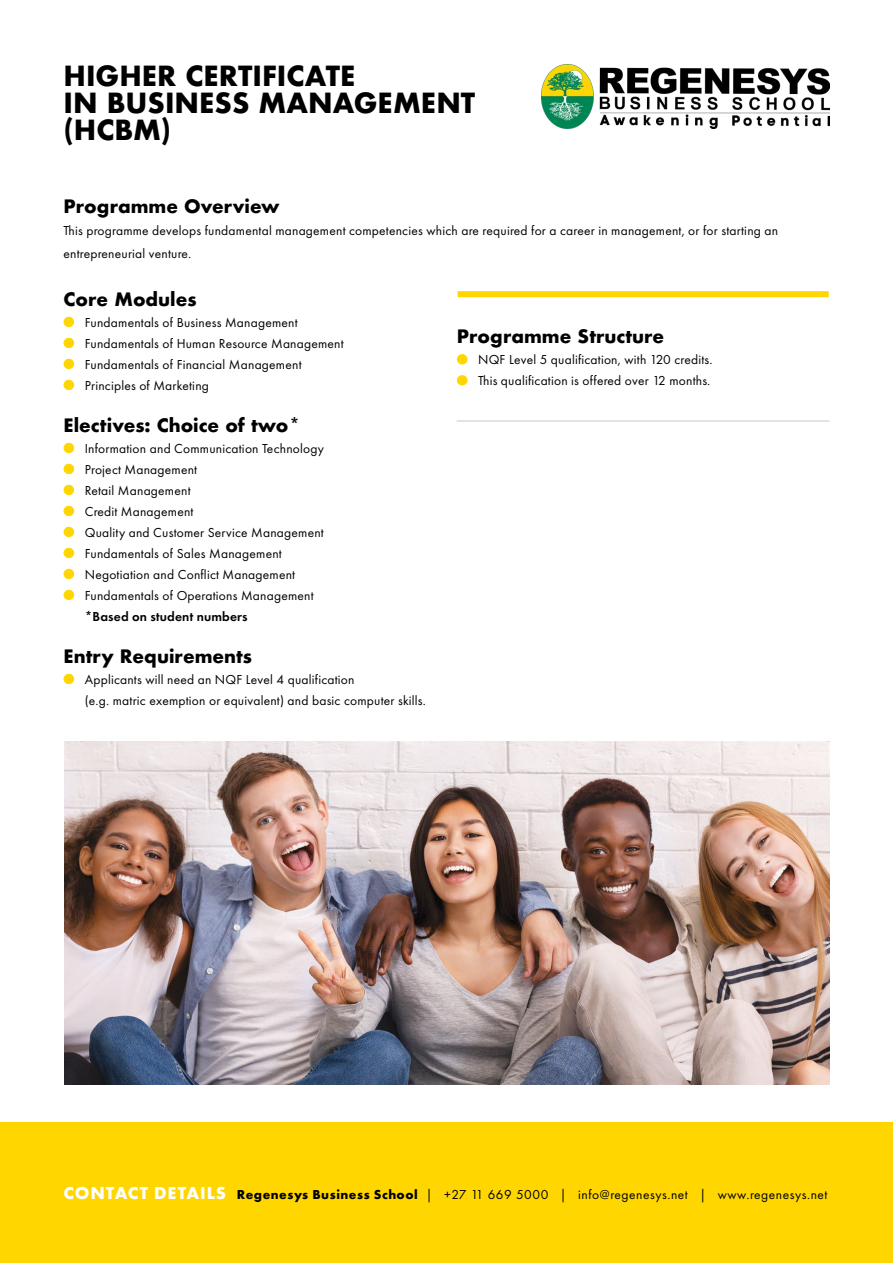
<style>
.page{position:relative;width:893px;height:1263px;background:#fff}
.page>*{position:absolute;margin:0;border:0;box-sizing:border-box;transform-origin:0 0}
.t1{font:700 27px/27px "Futura";color:#000}
.t2{font:700 18px "Futura";color:#000}
.t3{font:13.5px/21px "Futura PT";letter-spacing:.015em;color:#000}
.t4{font:13.5px "Futura PT";letter-spacing:.04em;color:#000}
.t5{font:600 13.5px "Futura PT";letter-spacing:.01em;color:#000}
.s1{font-weight:700;font-size:18px;color:#fff}
.s2{font-weight:700}
</style>
<div class="page">
<div style="left:64px;top:317px;width:10px;height:10px;background:#ffd600;border-radius:50%"></div>
<div style="left:64px;top:338px;width:10px;height:10px;background:#ffd600;border-radius:50%"></div>
<div style="left:64px;top:359px;width:10px;height:10px;background:#ffd600;border-radius:50%"></div>
<div style="left:64px;top:380px;width:10px;height:10px;background:#ffd600;border-radius:50%"></div>
<div style="left:64px;top:443px;width:10px;height:10px;background:#ffd600;border-radius:50%"></div>
<div style="left:64px;top:464px;width:10px;height:10px;background:#ffd600;border-radius:50%"></div>
<div style="left:64px;top:485px;width:10px;height:10px;background:#ffd600;border-radius:50%"></div>
<div style="left:64px;top:506px;width:10px;height:10px;background:#ffd600;border-radius:50%"></div>
<div style="left:64px;top:527px;width:10px;height:10px;background:#ffd600;border-radius:50%"></div>
<div style="left:64px;top:548px;width:10px;height:10px;background:#ffd600;border-radius:50%"></div>
<div style="left:64px;top:569px;width:10px;height:10px;background:#ffd600;border-radius:50%"></div>
<div style="left:64px;top:590px;width:10px;height:10px;background:#ffd600;border-radius:50%"></div>
<div style="left:64px;top:674px;width:10px;height:10px;background:#ffd600;border-radius:50%"></div>
<div style="left:457px;top:354px;width:10px;height:10px;background:#ffd600;border-radius:50%"></div>
<div style="left:457px;top:375px;width:10px;height:10px;background:#ffd600;border-radius:50%"></div>
<img style="left:542px;top:64px;width:287px;height:65px">
<div style="left:0;top:1122px;width:893px;height:141px;background:#ffd600"></div>
<div style="left:458px;top:291px;width:371px;height:6px;background:#ffd600"></div>
<hr style="left:457px;top:421px;width:373px;height:1px;background:#c7c8ca">
<img style="left:64px;top:741px;width:765px;height:343px">
<h1 class="t1" style="left:64px;top:63px;width:413px">HIGHER CERTIFICATE<br>IN BUSINESS MANAGEMENT (HCBM)</h1>
<h2 class="t2" style="left:64px;top:193px;width:218px">Programme Overview</h2>
<p class="t3" style="left:64px;top:219px;width:716px;line-height:22.5px">This programme develops fundamental management competencies which are required for a career in management, or for starting an entrepreneurial venture.</p>
<h2 class="t2" style="left:64px;top:286px;width:135px">Core Modules</h2>
<p class="t3" style="left:85px;top:312px;width:260px">Fundamentals of Business Management Fundamentals of Human Resource Management Fundamentals of Financial Management Principles of Marketing</p>
<h2 class="t2" style="left:64px;top:412px;width:239px">Electives: Choice of two*</h2>
<p class="t3" style="left:85px;top:438px;width:241px">Information and Communication Technology<br>Project Management<br>Retail Management<br>Credit Management<br>Quality and Customer Service Management<br>Fundamentals of Sales Management<br>Negotiation and Conflict Management<br>Fundamentals of Operations Management</p>
<p class="t5" style="left:85px;top:608px;width:164px">*Based on student numbers</p>
<h2 class="t2" style="left:64px;top:643px;width:190px">Entry Requirements</h2>
<p class="t3" style="left:85px;top:669px;width:343px">Applicants will need an NQF Level 4 qualification<br>(e.g. matric exemption or equivalent) and basic computer skills.</p>
<h2 class="t2" style="left:457px;top:324px;width:209px">Programme Structure</h2>
<p class="t3" style="left:478px;top:349px;width:236px">NQF Level 5 qualification, with 120 credits.<br>This qualification is offered over 12 months.</p>
<p class="t4" style="left:63px;top:1186px;width:766px"><span class="s1">CONTACT DETAILS</span> <span class="s2">Regenesys Business School</span> | +27 11 669 5000 | info@regenesys.net | www.regenesys.net</p>
</div>
